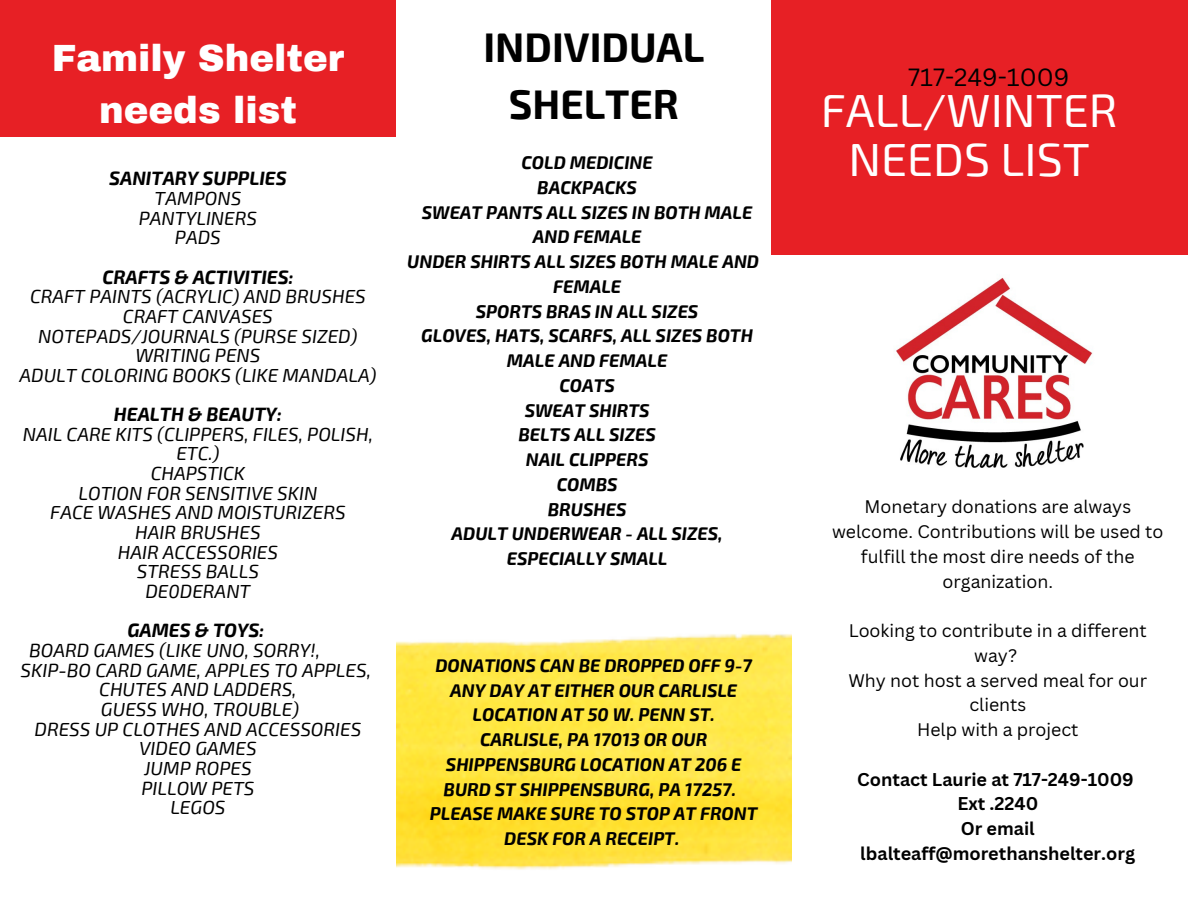
<style>
.page{position:relative;width:1188px;height:918px;background:#fff}
.page>*{position:absolute;margin:0;border:0;box-sizing:border-box;transform-origin:0 0}
.t1{font:46.5px "Exo 2";color:#fff}
.t2{font:700 40.5px/57.3px "Exo 2";color:#000;text-align:center}
.t3{font:900 37.05px/51.8px "Archivo";color:#fff;text-align:center}
.t4{font:24.3px "Canva Sans";color:#000}
.t5{font:italic 18.9px/19.6px "Exo 2";color:#000;text-align:center}
.t6{font:italic 700 18.9px "Exo 2";color:#000}
.t7{font:italic 700 18px/24.8px "Exo 2";color:#000;text-align:center}
.t8{font:700 18px/24.8px "Canva Sans";color:#000;text-align:center}
.t9{font:17.7px/24.8px "Canva Sans";color:#000;text-align:center}
</style>
<div class="page">
<div style="left:0;top:0;width:396px;height:137px;background:#e72025"></div>
<div style="left:771px;top:0;width:417px;height:255px;background:#e72025"></div>
<img style="left:896px;top:277px;width:197px;height:191px">
<img style="left:396px;top:634px;width:396px;height:236px">
<p class="t3" style="left:52px;top:33px;width:294px">Family Shelter needs list</p>
<p class="t2" style="left:483px;top:17px;width:223px">INDIVIDUAL<br>SHELTER</p>
<p class="t6" style="left:109px;top:166px;width:179px">SANITARY SUPPLIES</p>
<p class="t5" style="left:155px;top:188px;width:88px">TAMPONS</p>
<p class="t5" style="left:139px;top:207px;width:120px">PANTYLINERS</p>
<p class="t5" style="left:175px;top:227px;width:47px">PADS</p>
<p class="t6" style="left:102px;top:264px;width:193px">CRAFTS &amp; ACTIVITIES:</p>
<p class="t5" style="left:30px;top:286px;width:337px">CRAFT PAINTS (ACRYLIC) AND BRUSHES</p>
<p class="t5" style="left:123px;top:305px;width:151px">CRAFT CANVASES</p>
<p class="t5" style="left:38px;top:325px;width:321px">NOTEPADS/JOURNALS (PURSE SIZED)</p>
<p class="t5" style="left:135px;top:345px;width:127px">WRITING PENS</p>
<p class="t5" style="left:19px;top:364px;width:359px">ADULT COLORING BOOKS (LIKE MANDALA)</p>
<p class="t6" style="left:114px;top:402px;width:169px">HEALTH &amp; BEAUTY:</p>
<p class="t5" style="left:23px;top:423px;width:352px">NAIL CARE KITS (CLIPPERS, FILES, POLISH,<br>ETC.)</p>
<p class="t5" style="left:151px;top:463px;width:96px">CHAPSTICK</p>
<p class="t5" style="left:79px;top:482px;width:240px">LOTION FOR SENSITIVE SKIN</p>
<p class="t5" style="left:50px;top:502px;width:297px">FACE WASHES AND MOISTURIZERS</p>
<p class="t5" style="left:135px;top:522px;width:127px">HAIR BRUSHES</p>
<p class="t5" style="left:118px;top:541px;width:162px">HAIR ACCESSORIES</p>
<p class="t5" style="left:137px;top:561px;width:124px">STRESS BALLS</p>
<p class="t5" style="left:145px;top:581px;width:107px">DE0DERANT</p>
<p class="t6" style="left:127px;top:618px;width:139px">GAMES &amp; TOYS:</p>
<p class="t5" style="left:29px;top:640px;width:292px">BOARD GAMES (LIKE UNO, SORRY!,</p>
<p class="t5" style="left:21px;top:659px;width:352px">SKIP-BO CARD GAME, APPLES TO APPLES,</p>
<p class="t5" style="left:99px;top:679px;width:199px">CHUTES AND LADDERS,</p>
<p class="t5" style="left:101px;top:699px;width:200px">GUESS WHO, TROUBLE)</p>
<p class="t5" style="left:35px;top:718px;width:328px">DRESS UP CLOTHES AND ACCESSORIES</p>
<p class="t5" style="left:139px;top:738px;width:119px">VIDEO GAMES</p>
<p class="t5" style="left:144px;top:758px;width:109px">JUMP ROPES</p>
<p class="t5" style="left:141px;top:777px;width:115px">PILLOW PETS</p>
<p class="t5" style="left:170px;top:797px;width:57px">LEGOS</p>
<p class="t7" style="left:521px;top:149px;width:133px">COLD MEDICINE</p>
<p class="t7" style="left:537px;top:174px;width:101px">BACKPACKS</p>
<p class="t7" style="left:422px;top:199px;width:332px">SWEAT PANTS ALL SIZES IN BOTH MALE<br>AND FEMALE</p>
<p class="t7" style="left:407px;top:248px;width:353px">UNDER SHIRTS ALL SIZES BOTH MALE AND<br>FEMALE</p>
<p class="t7" style="left:476px;top:298px;width:224px">SPORTS BRAS IN ALL SIZES</p>
<p class="t7" style="left:421px;top:323px;width:333px">GLOVES, HATS, SCARFS, ALL SIZES BOTH<br>MALE AND FEMALE</p>
<p class="t7" style="left:559px;top:372px;width:57px">COATS</p>
<p class="t7" style="left:525px;top:397px;width:126px">SWEAT SHIRTS</p>
<p class="t7" style="left:518px;top:422px;width:139px">BELTS ALL SIZES</p>
<p class="t7" style="left:526px;top:446px;width:124px">NAIL CLIPPERS</p>
<p class="t7" style="left:557px;top:471px;width:62px">COMBS</p>
<p class="t7" style="left:548px;top:496px;width:80px">BRUSHES</p>
<p class="t7" style="left:452px;top:521px;width:273px">ADULT UNDERWEAR - ALL SIZES,<br>ESPECIALLY SMALL</p>
<p class="t7" style="left:430px;top:652px;width:329px">DONATIONS CAN BE DROPPED OFF 9-7<br>ANY DAY AT EITHER OUR CARLISLE<br>LOCATION AT 50 W. PENN ST.<br>CARLISLE, PA 17013 OR OUR<br>SHIPPENSBURG LOCATION AT 206 E<br>BURD ST SHIPPENSBURG, PA 17257.<br>PLEASE MAKE SURE TO STOP AT FRONT<br>DESK FOR A RECEIPT.</p>
<p class="t4" style="left:908px;top:60px;width:163px">717-249-1009</p>
<p class="t1" style="left:821px;top:81px;width:298px">FALL/WINTER</p>
<p class="t1" style="left:848px;top:129px;width:243px">NEEDS LIST</p>
<p class="t9" style="left:832px;top:494px;width:333px">Monetary donations are always welcome. Contributions will be used to fulfill the most dire needs of the organization.</p>
<p class="t9" style="left:849px;top:618px;width:300px">Looking to contribute in a different way?</p>
<p class="t9" style="left:848px;top:667px;width:300px">Why not host a served meal for our clients</p>
<p class="t9" style="left:917px;top:717px;width:163px">Help with a project</p>
<p class="t8" style="left:857px;top:766px;width:278px">Contact Laurie at 717-249-1009</p>
<p class="t8" style="left:957px;top:791px;width:82px">Ext .2240</p>
<p class="t8" style="left:860px;top:816px;width:276px">Or email lbalteaff@morethanshelter.org</p>
</div>
